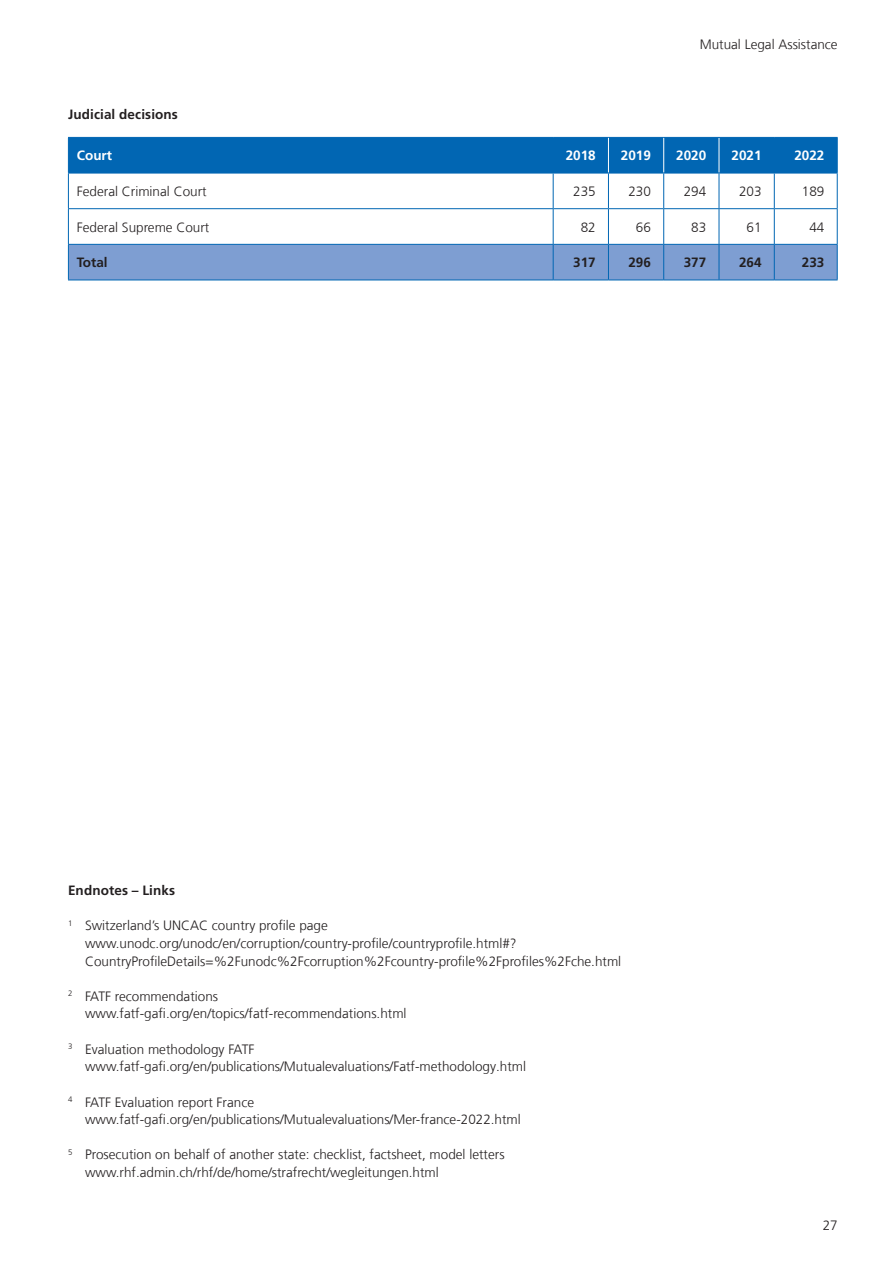
<style>
.page{position:relative;width:893px;height:1263px;background:#fff}
.page>*{position:absolute;margin:0;border:0;box-sizing:border-box;transform-origin:0 0}
.Endnote{font:300 13.5px/17.7px "Frutiger LT Com";color:#231f20}
.Tabelle_-_Grundtext{font:300 13.5px "Frutiger LT Com";color:#231f20}
.ut__ohne_Nummerierun{font:700 13.5px "Frutiger LT Com";letter-spacing:.01em;color:#231f20}
.Tabelle_-_Titel__wei{font:700 13.5px "Frutiger LT Com";color:#fff}
.Tabelle_-_Grundtext-2{font:700 13.5px "Frutiger LT Com";color:#231f20}
.Endnote-2{font:300 7.8px "Frutiger LT Com";color:#231f20}
</style>
<div class="page">
<div style="left:69px;top:138px;width:768px;height:35px;background:#0166b3"></div>
<div style="left:69px;top:245px;width:768px;height:35px;background:#7e9ed2"></div>
<hr style="left:553px;top:138px;width:1px;height:35px;background:#0166b3">
<hr style="left:68px;top:173px;width:1px;height:35px;background:#0166b3">
<hr style="left:774px;top:173px;width:1px;height:35px;background:#0166b3">
<hr style="left:837px;top:173px;width:1px;height:35px;background:#0166b3">
<hr style="left:68px;top:208px;width:485px;height:1px;background:#0166b3">
<hr style="left:68px;top:209px;width:1px;height:35px;background:#0166b3">
<hr style="left:553px;top:208px;width:55px;height:1px;background:#0166b3">
<hr style="left:608px;top:208px;width:56px;height:1px;background:#0166b3">
<hr style="left:664px;top:208px;width:55px;height:1px;background:#0166b3">
<hr style="left:719px;top:208px;width:55px;height:1px;background:#0166b3">
<hr style="left:774px;top:208px;width:64px;height:1px;background:#0166b3">
<hr style="left:774px;top:209px;width:1px;height:35px;background:#0166b3">
<hr style="left:837px;top:209px;width:1px;height:35px;background:#0166b3">
<hr style="left:608px;top:138px;width:1px;height:35px;background:#fff">
<hr style="left:663px;top:138px;width:1px;height:35px;background:#fff">
<hr style="left:719px;top:138px;width:1px;height:35px;background:#fff">
<hr style="left:68px;top:244px;width:485px;height:1px;background:#0166b3">
<hr style="left:68px;top:245px;width:1px;height:35px;background:#0166b3">
<hr style="left:553px;top:244px;width:55px;height:1px;background:#0166b3">
<hr style="left:608px;top:244px;width:56px;height:1px;background:#0166b3">
<hr style="left:664px;top:244px;width:55px;height:1px;background:#0166b3">
<hr style="left:719px;top:244px;width:55px;height:1px;background:#0166b3">
<hr style="left:774px;top:244px;width:64px;height:1px;background:#0166b3">
<hr style="left:68px;top:280px;width:485px;height:1px;background:#0166b3">
<hr style="left:553px;top:280px;width:55px;height:1px;background:#0166b3">
<hr style="left:608px;top:280px;width:56px;height:1px;background:#0166b3">
<hr style="left:664px;top:280px;width:55px;height:1px;background:#0166b3">
<hr style="left:719px;top:280px;width:55px;height:1px;background:#0166b3">
<hr style="left:774px;top:280px;width:64px;height:1px;background:#0166b3">
<hr style="left:553px;top:173px;width:1px;height:35px;background:#0166b3">
<hr style="left:608px;top:173px;width:1px;height:35px;background:#0166b3">
<hr style="left:663px;top:173px;width:1px;height:35px;background:#0166b3">
<hr style="left:719px;top:173px;width:1px;height:35px;background:#0166b3">
<hr style="left:553px;top:209px;width:1px;height:35px;background:#0166b3">
<hr style="left:608px;top:209px;width:1px;height:35px;background:#0166b3">
<hr style="left:663px;top:209px;width:1px;height:35px;background:#0166b3">
<hr style="left:719px;top:209px;width:1px;height:35px;background:#0166b3">
<hr style="left:553px;top:245px;width:1px;height:35px;background:#0166b3">
<hr style="left:608px;top:245px;width:1px;height:35px;background:#0166b3">
<hr style="left:663px;top:245px;width:1px;height:35px;background:#0166b3">
<hr style="left:719px;top:245px;width:1px;height:35px;background:#0166b3">
<hr style="left:774px;top:245px;width:1px;height:35px;background:#0166b3">
<hr style="left:837px;top:245px;width:1px;height:35px;background:#0166b3">
<hr style="left:68px;top:137px;width:485px;height:1px;background:#0166b3">
<hr style="left:68px;top:138px;width:1px;height:35px;background:#0166b3">
<hr style="left:553px;top:137px;width:55px;height:1px;background:#0166b3">
<hr style="left:608px;top:137px;width:56px;height:1px;background:#0166b3">
<hr style="left:664px;top:137px;width:55px;height:1px;background:#0166b3">
<hr style="left:719px;top:137px;width:55px;height:1px;background:#0166b3">
<hr style="left:774px;top:137px;width:64px;height:1px;background:#0166b3">
<hr style="left:774px;top:138px;width:1px;height:35px;background:#0166b3">
<hr style="left:837px;top:138px;width:1px;height:35px;background:#0166b3">
<hr style="left:68px;top:173px;width:485px;height:1px;background:#0166b3">
<hr style="left:553px;top:173px;width:55px;height:1px;background:#0166b3">
<hr style="left:608px;top:173px;width:56px;height:1px;background:#0166b3">
<hr style="left:664px;top:173px;width:55px;height:1px;background:#0166b3">
<hr style="left:719px;top:173px;width:55px;height:1px;background:#0166b3">
<hr style="left:774px;top:173px;width:64px;height:1px;background:#0166b3">
<p class="Endnote" style="left:700px;top:35px;width:140px">Mutual Legal Assistance</p>
<p class="ut__ohne_Nummerierun" style="left:68px;top:107px;width:111px">Judicial decisions</p>
<p class="Tabelle_-_Titel__wei" style="left:77px;top:148px;width:37px">Court</p>
<p class="Tabelle_-_Titel__wei" style="left:566px;top:148px;width:32px">2018</p>
<p class="Tabelle_-_Titel__wei" style="left:621px;top:148px;width:32px">2019</p>
<p class="Tabelle_-_Titel__wei" style="left:676px;top:148px;width:32px">2020</p>
<p class="Tabelle_-_Titel__wei" style="left:731px;top:148px;width:32px">2021</p>
<p class="Tabelle_-_Titel__wei" style="left:794px;top:148px;width:32px">2022</p>
<p class="Tabelle_-_Grundtext" style="left:77px;top:183px;width:131px">Federal Criminal Court</p>
<p class="Tabelle_-_Grundtext" style="left:573px;top:183px;width:24px">235</p>
<p class="Tabelle_-_Grundtext" style="left:628px;top:183px;width:24px">230</p>
<p class="Tabelle_-_Grundtext" style="left:684px;top:183px;width:24px">294</p>
<p class="Tabelle_-_Grundtext" style="left:739px;top:183px;width:24px">203</p>
<p class="Tabelle_-_Grundtext" style="left:802px;top:183px;width:24px">189</p>
<p class="Tabelle_-_Grundtext" style="left:77px;top:219px;width:134px">Federal Supreme Court</p>
<p class="Tabelle_-_Grundtext" style="left:581px;top:219px;width:17px">82</p>
<p class="Tabelle_-_Grundtext" style="left:636px;top:219px;width:17px">66</p>
<p class="Tabelle_-_Grundtext" style="left:691px;top:219px;width:17px">83</p>
<p class="Tabelle_-_Grundtext" style="left:746px;top:219px;width:17px">61</p>
<p class="Tabelle_-_Grundtext" style="left:809px;top:219px;width:17px">44</p>
<p class="Tabelle_-_Grundtext-2" style="left:77px;top:255px;width:32px">Total</p>
<p class="Tabelle_-_Grundtext-2" style="left:573px;top:255px;width:24px">317</p>
<p class="Tabelle_-_Grundtext-2" style="left:628px;top:255px;width:24px">296</p>
<p class="Tabelle_-_Grundtext-2" style="left:684px;top:255px;width:24px">377</p>
<p class="Tabelle_-_Grundtext-2" style="left:739px;top:255px;width:24px">264</p>
<p class="Tabelle_-_Grundtext-2" style="left:802px;top:255px;width:24px">233</p>
<p class="ut__ohne_Nummerierun" style="left:68px;top:882px;width:109px">Endnotes – Links</p>
<p class="Endnote" style="left:85px;top:917px;width:538px;text-indent:-17px"><sup>1</sup> Switzerland’s UNCAC country profile page www.unodc.org/unodc/en/corruption/country-profile/countryprofile.html#?<br>CountryProfileDetails=%2Funodc%2Fcorruption%2Fcountry-profile%2Fprofiles%2Fche.html</p>
<p class="Endnote" style="left:85px;top:987px;width:323px;text-indent:-17px"><sup>2</sup> FATF recommendations www.fatf-gafi.org/en/topics/fatf-recommendations.html</p>
<p class="Endnote" style="left:85px;top:1040px;width:443px;text-indent:-17px"><sup>3</sup> Evaluation methodology FATF www.fatf-gafi.org/en/publications/Mutualevaluations/Fatf-methodology.html</p>
<p class="Endnote-2" style="left:68px;top:1095px;width:6px">4</p>
<p class="Endnote" style="left:85px;top:1093px;width:437px">FATF Evaluation report France www.fatf-gafi.org/en/publications/Mutualevaluations/Mer-france-2022.html</p>
<p class="Endnote-2" style="left:68px;top:1148px;width:6px">5</p>
<p class="Endnote" style="left:85px;top:1146px;width:421px">Prosecution on behalf of another state: checklist, factsheet, model letters www.rhf.admin.ch/rhf/de/home/strafrecht/wegleitungen.html</p>
<p class="Endnote" style="left:823px;top:1216px;width:17px">27</p>
</div>
